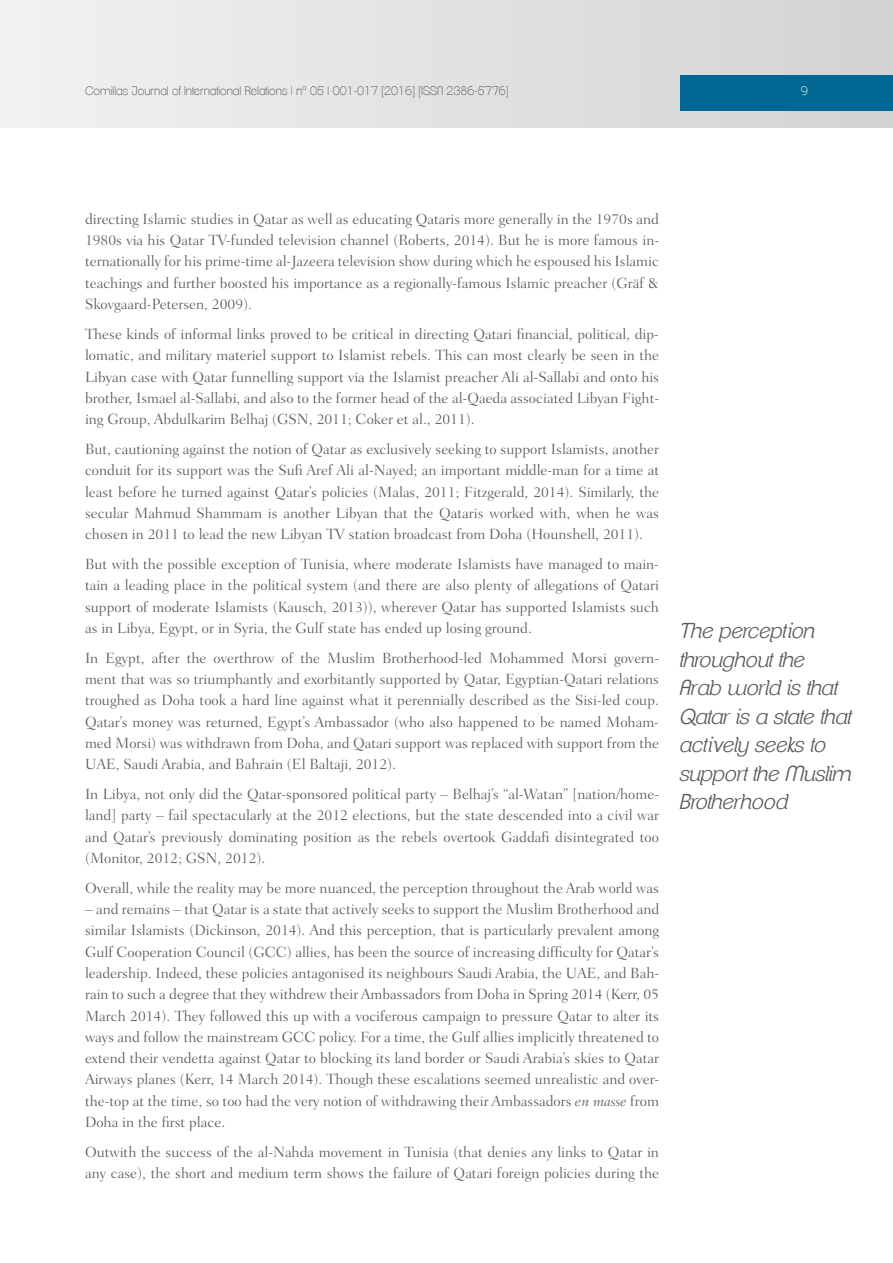
<style>
.page{position:relative;width:893px;height:1263px;background:#fff}
.page>*{position:absolute;margin:0;border:0;box-sizing:border-box;transform-origin:0 0}
.t1{font:italic 300 21px/28.5px "Clemente P Daf";color:#58595b}
.t2{font:300 15px/21.3px "Fairfield LH";color:#58595b;text-align:justify}
.t3{font:200 12px "Clemente P Dac";color:#58595b}
.t4{font:200 12px "Clemente P Dac";color:#fff}
.s1{font-style:italic}
</style>
<div class="page">
<div style="left:0;top:0;width:893px;height:128px;background:linear-gradient(to right,#f1f2f2,#d1d3d4)"></div>
<div style="left:680px;top:75px;width:213px;height:36px;background:#006892"></div>
<p class="t3" style="left:85px;top:83px;width:425px">Comillas Journal of International Relations | nº 05 | 001-017 [2016] [ISSN 2386-5776]</p>
<p class="t4" style="left:801px;top:83px;width:8px">9</p>
<p class="t2" style="left:85px;top:208px;width:576px">directing Islamic studies in Qatar as well as educating Qataris more generally in the 1970s and 1980s via his Qatar TV-funded television channel (Roberts, 2014). But he is more famous in&shy;ternationally for his prime-time al-Jazeera television show during which he espoused his Islamic teachings and further boosted his importance as a regionally-famous Islamic preacher (Gräf &amp; Skovgaard-Petersen, 2009).</p>
<p class="t2" style="left:85px;top:323px;width:576px">These kinds of informal links proved to be critical in directing Qatari financial, political, dip&shy;lomatic, and military materiel support to Islamist rebels. This can most clearly be seen in the Libyan case with Qatar funnelling support via the Islamist preacher Ali al-Sallabi and onto his brother, Ismael al-Sallabi, and also to the former head of the al-Qaeda associated Libyan Fight&shy;ing Group, Abdulkarim Belhaj (GSN, 2011; Coker et al., 2011).</p>
<p class="t2" style="left:85px;top:438px;width:576px">But, cautioning against the notion of Qatar as exclusively seeking to support Islamists, another conduit for its support was the Sufi Aref Ali al-Nayed; an important middle-man for a time at least before he turned against Qatar’s policies (Malas, 2011; Fitzgerald, 2014). Similarly, the secular Mahmud Shammam is another Libyan that the Qataris worked with, when he was chosen in 2011 to lead the new Libyan TV station broadcast from Doha (Hounshell, 2011).</p>
<p class="t2" style="left:85px;top:553px;width:575px">But with the possible exception of Tunisia, where moderate Islamists have managed to main&shy;tain a leading place in the political system (and there are also plenty of allegations of Qatari support of moderate Islamists (Kausch, 2013)), wherever Qatar has supported Islamists such as in Libya, Egypt, or in Syria, the Gulf state has ended up losing ground.</p>
<p class="t2" style="left:85px;top:647px;width:576px">In Egypt, after the overthrow of the Muslim Brotherhood-led Mohammed Morsi govern&shy;ment that was so triumphantly and exorbitantly supported by Qatar, Egyptian-Qatari relations troughed as Doha took a hard line against what it perennially described as the Sisi-led coup.<br>Qatar’s money was returned, Egypt’s Ambassador (who also happened to be named Moham&shy;med Morsi) was withdrawn from Doha, and Qatari support was replaced with support from the UAE, Saudi Arabia, and Bahrain (El Baltaji, 2012).</p>
<p class="t2" style="left:85px;top:783px;width:576px">In Libya, not only did the Qatar-sponsored political party – Belhaj’s “al-Watan” [nation/home&shy;land] party – fail spectacularly at the 2012 elections, but the state descended into a civil war and Qatar’s previously dominating position as the rebels overtook Gaddafi disintegrated too (Monitor, 2012; GSN, 2012).</p>
<p class="t2" style="left:85px;top:877px;width:575px">Overall, while the reality may be more nuanced, the perception throughout the Arab world was</p>
<p class="t2" style="left:85px;top:898px;width:576px">– and remains – that Qatar is a state that actively seeks to support the Muslim Brotherhood and similar Islamists (Dickinson, 2014). And this perception, that is particularly prevalent among Gulf Cooperation Council (GCC) allies, has been the source of increasing difficulty for Qatar’s leadership. Indeed, these policies antagonised its neighbours Saudi Arabia, the UAE, and Bah&shy;rain to such a degree that they withdrew their Ambassadors from Doha in Spring 2014 (Kerr, 05<br>March 2014). They followed this up with a vociferous campaign to pressure Qatar to alter its ways and follow the mainstream GCC policy. For a time, the Gulf allies implicitly threatened to extend their vendetta against Qatar to blocking its land border or Saudi Arabia’s skies to Qatar Airways planes (Kerr, 14 March 2014). Though these escalations seemed unrealistic and over&shy;the-top at the time, so too had the very notion of withdrawing their Ambassadors <span class="s1">en masse</span> from Doha in the first place.</p>
<p class="t2" style="left:85px;top:1141px;width:576px">Outwith the success of the al-Nahda movement in Tunisia (that denies any links to Qatar in any case), the short and medium term shows the failure of Qatari foreign policies during the</p>
<h1 class="t1" style="left:680px;top:617px;width:173px">The perception throughout the<br>Arab world is that<br>Qatar is a state that actively seeks to support the Muslim<br>Brotherhood</h1>
</div>
